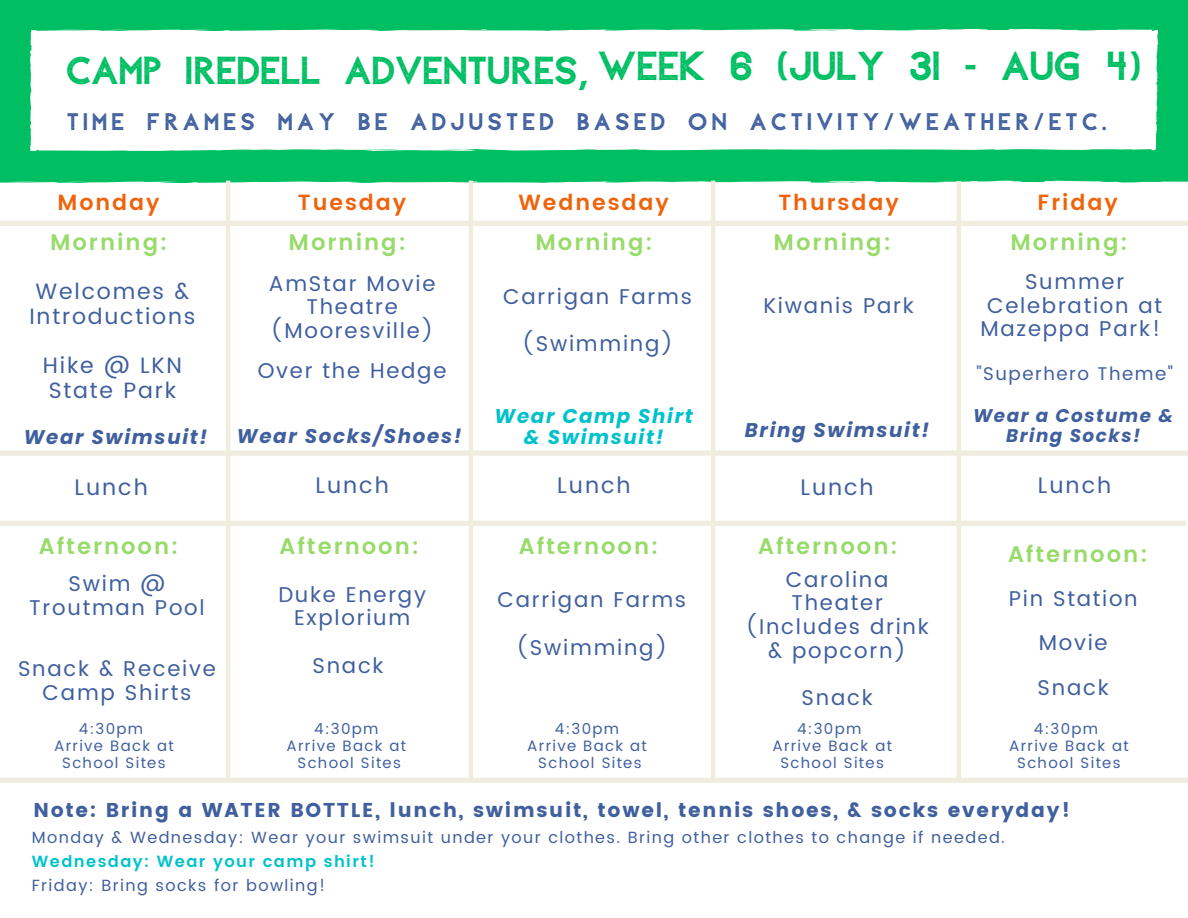
<style>
.page{position:relative;width:1188px;height:918px;background:#00bf63}
.page>*{position:absolute;margin:0;border:0;box-sizing:border-box;transform-origin:0 0}
.t1{font:40.5px "Aleppo";color:#00bf63}
.t2{font:39px "Aleppo";color:#00bf63}
.t3{font:24px "Aleppo";letter-spacing:.18em;color:#3f5f9e}
.t4{font:600 22.5px "Poppins";letter-spacing:.085em;color:#98db6a}
.t5{font:22.5px "Poppins";letter-spacing:.085em;color:#3f5f9e}
.t6{font:22.2px/24.6px "Poppins";letter-spacing:.08em;color:#3f5f9e}
.t7{font:600 21.9px "Poppins";letter-spacing:.085em;color:#ef630c}
.t8{font:21.3px/23.7px "Poppins";letter-spacing:.08em;color:#3f5f9e;text-align:center}
.t9{font:19.95px "Poppins";letter-spacing:.085em;color:#3f5f9e}
.t10{font:italic 700 19.8px "Poppins";letter-spacing:.08em;color:#3f5f9e}
.t11{font:italic 700 19.8px/21.3px "Poppins";letter-spacing:.08em;color:#00c2cb;text-align:center}
.t12{font:italic 700 18.3px/20.2px "Poppins";letter-spacing:.08em;color:#3f5f9e;text-align:center}
.t13{font:18.3px "Poppins";letter-spacing:.08em;color:#3f5f9e}
.t14{font:16.2px "Poppins";letter-spacing:.085em;color:#3f5f9e}
.t15{font:600 16.2px "Poppins";letter-spacing:.085em;color:#00c2cb}
.t16{font:15px/16.8px "Poppins";letter-spacing:.085em;color:#3f5f9e;text-align:center}
</style>
<div class="page">
<div style="left:30px;top:29px;width:1128px;height:121px;background:#fff"></div>
<div style="left:0;top:783px;width:1188px;height:135px;background:#fff"></div>
<div style="left:0;top:181px;width:1188px;height:602px;background:#fff"></div>
<p class="t1" style="left:598px;top:40px;width:545px">WEEK 6 (JULY 31 - AUG 4)</p>
<p class="t2" style="left:66px;top:45px;width:524px">CAMP IREDELL ADVENTURES,</p>
<p class="t3" style="left:67px;top:106px;width:1041px">TIME FRAMES MAY BE ADJUSTED BASED ON ACTIVITY/WEATHER/ETC.</p>
<p class="t7" style="left:58px;top:190px;width:104px">Monday</p>
<p class="t7" style="left:298px;top:190px;width:110px">Tuesday</p>
<p class="t7" style="left:518px;top:190px;width:152px">Wednesday</p>
<p class="t7" style="left:779px;top:190px;width:122px">Thursday</p>
<p class="t7" style="left:1038px;top:190px;width:82px">Friday</p>
<p class="t4" style="left:50px;top:230px;width:119px">Morning:</p>
<p class="t4" style="left:289px;top:230px;width:119px">Morning:</p>
<p class="t4" style="left:535px;top:230px;width:119px">Morning:</p>
<p class="t4" style="left:774px;top:230px;width:119px">Morning:</p>
<p class="t4" style="left:1010px;top:230px;width:119px">Morning:</p>
<p class="t6" style="left:29px;top:280px;width:168px">Welcomes &amp;<br>Introductions</p>
<p class="t6" style="left:43px;top:353px;width:140px">Hike @ LKN<br>State Park</p>
<p class="t8" style="left:269px;top:271px;width:168px">AmStar Movie<br>Theatre (Mooresville)</p>
<p class="t8" style="left:258px;top:359px;width:190px">Over the Hedge</p>
<p class="t8" style="left:503px;top:285px;width:190px">Carrigan Farms</p>
<p class="t8" style="left:522px;top:332px;width:153px">(Swimming)</p>
<p class="t8" style="left:763px;top:293px;width:152px">Kiwanis Park</p>
<p class="t11" style="left:495px;top:405px;width:200px">Wear Camp Shirt &amp; Swimsuit!</p>
<p class="t10" style="left:24px;top:423px;width:185px">Wear Swimsuit!</p>
<p class="t10" style="left:745px;top:416px;width:186px">Bring Swimsuit!</p>
<p class="t10" style="left:237px;top:422px;width:226px">Wear Socks/Shoes!</p>
<p class="t8" style="left:981px;top:270px;width:183px">Summer<br>Celebration at<br>Mazeppa Park!</p>
<p class="t13" style="left:976px;top:363px;width:198px">"Superhero Theme"</p>
<p class="t12" style="left:973px;top:405px;width:202px">Wear a Costume &amp;<br>Bring Socks!</p>
<p class="t5" style="left:75px;top:474px;width:75px">Lunch</p>
<p class="t4" style="left:39px;top:533px;width:141px">Afternoon:</p>
<p class="t8" style="left:29px;top:572px;width:177px">Swim @<br>Troutman Pool</p>
<p class="t8" style="left:18px;top:657px;width:199px">Snack &amp; Receive<br>Camp Shirts</p>
<p class="t16" style="left:79px;top:721px;width:66px">4:30pm</p>
<p class="t16" style="left:54px;top:738px;width:121px">Arrive Back at<br>School Sites</p>
<p class="t5" style="left:315px;top:472px;width:75px">Lunch</p>
<p class="t5" style="left:1038px;top:472px;width:75px">Lunch</p>
<p class="t5" style="left:557px;top:472px;width:75px">Lunch</p>
<p class="t5" style="left:800px;top:474px;width:75px">Lunch</p>
<p class="t4" style="left:280px;top:533px;width:141px">Afternoon:</p>
<p class="t4" style="left:519px;top:533px;width:141px">Afternoon:</p>
<p class="t4" style="left:758px;top:533px;width:141px">Afternoon:</p>
<p class="t4" style="left:1008px;top:541px;width:141px">Afternoon:</p>
<p class="t8" style="left:278px;top:582px;width:149px">Duke Energy<br>Explorium</p>
<p class="t8" style="left:313px;top:654px;width:73px">Snack</p>
<p class="t16" style="left:314px;top:721px;width:66px">4:30pm</p>
<p class="t16" style="left:286px;top:738px;width:121px">Arrive Back at</p>
<p class="t16" style="left:298px;top:754px;width:105px">School Sites</p>
<p class="t8" style="left:497px;top:588px;width:190px">Carrigan Farms</p>
<p class="t8" style="left:516px;top:636px;width:153px">(Swimming)</p>
<p class="t16" style="left:555px;top:720px;width:66px">4:30pm</p>
<p class="t16" style="left:527px;top:737px;width:121px">Arrive Back at</p>
<p class="t16" style="left:538px;top:754px;width:105px">School Sites</p>
<p class="t8" style="left:745px;top:568px;width:185px">Carolina<br>Theater (Includes drink &amp; popcorn)</p>
<p class="t8" style="left:802px;top:686px;width:73px">Snack</p>
<p class="t16" style="left:797px;top:721px;width:66px">4:30pm</p>
<p class="t16" style="left:772px;top:738px;width:121px">Arrive Back at<br>School Sites</p>
<p class="t8" style="left:1009px;top:587px;width:131px">Pin Station</p>
<p class="t8" style="left:1039px;top:631px;width:70px">Movie</p>
<p class="t8" style="left:1038px;top:676px;width:73px">Snack</p>
<p class="t16" style="left:1034px;top:721px;width:66px">4:30pm</p>
<p class="t16" style="left:1009px;top:738px;width:121px">Arrive Back at<br>School Sites</p>
<p class="t9" style="left:33px;top:799px;width:1038px">Note: Bring a WATER BOTTLE, lunch, swimsuit, towel, tennis shoes, &amp; socks everyday!</p>
<p class="t14" style="left:32px;top:828px;width:975px">Monday &amp; Wednesday: Wear your swimsuit under your clothes. Bring other clothes to change if needed.</p>
<p class="t15" style="left:32px;top:852px;width:345px">Wednesday: Wear your camp shirt!</p>
<p class="t14" style="left:32px;top:875px;width:295px">Friday: Bring socks for bowling!</p>
</div>
